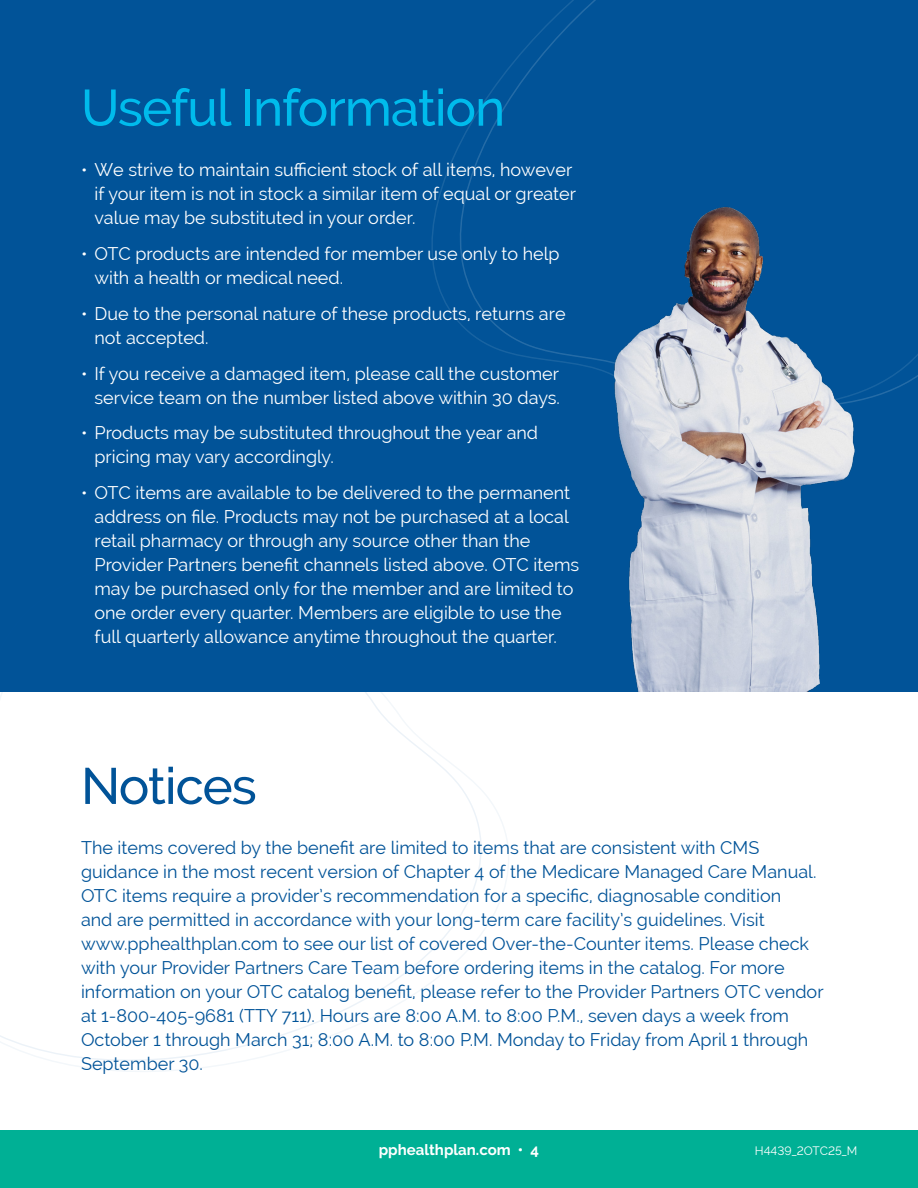
<style>
.page{position:relative;width:918px;height:1188px;background:#fff}
.page>*{position:absolute;margin:0;border:0;box-sizing:border-box;transform-origin:0 0}
.t1{font:500 51px "Raleway";letter-spacing:-.02em;color:#00bbec}
.t2{font:500 51px "Raleway";letter-spacing:-.025em;color:#015398}
.t3{font:18px/24px "Raleway";color:#fff}
.t4{font:18px/24px "Raleway";color:#015398}
.t5{font:700 15px "Raleway";color:#fff}
.t6{font:12px "Raleway";color:#fff}
</style>
<div class="page">
<div style="left:0;top:1130px;width:918px;height:58px;background:#00b095"></div>
<div style="left:0;top:0;width:918px;height:691px;background:#015398"></div>
<svg style="left:0;top:691px;width:483px;height:372px"></svg>
<svg style="left:432px;top:0;width:486px;height:395px"></svg>
<img style="left:574px;top:171px;width:306px;height:520px">
<p class="t1" style="left:81px;top:78px;width:426px">Useful Information</p>
<p class="t3" style="left:94px;top:158px;width:483px;text-indent:-14px">• We strive to maintain sufficient stock of all items, however if your item is not in stock a similar item of equal or greater value may be substituted in your order.</p>
<p class="t3" style="left:94px;top:241px;width:467px;text-indent:-14px">• OTC products are intended for member use only to help with a health or medical need.</p>
<p class="t3" style="left:94px;top:301px;width:473px;text-indent:-14px">• Due to the personal nature of these products, returns are not accepted.</p>
<p class="t3" style="left:81px;top:361px;width:481px;text-align:right">• If you receive a damaged item, please call the customer service team on the number listed above within 30 days.</p>
<p class="t3" style="left:94px;top:421px;width:445px;text-indent:-14px">• Products may be substituted throughout the year and pricing may vary accordingly.</p>
<p class="t3" style="left:94px;top:481px;width:486px;text-indent:-14px">• OTC items are available to be delivered to the permanent address on file. Products may not be purchased at a local retail pharmacy or through any source other than the Provider Partners benefit channels listed above. OTC items may be purchased only for the member and are limited to one order every quarter. Members are eligible to use the full quarterly allowance anytime throughout the quarter.</p>
<p class="t2" style="left:81px;top:757px;width:177px">Notices</p>
<p class="t4" style="left:81px;top:836px;width:744px">The items covered by the benefit are limited to items that are consistent with CMS guidance in the most recent version of Chapter 4 of the Medicare Managed Care Manual.<br>OTC items require a provider’s recommendation for a specific, diagnosable condition<br>and are permitted in accordance with your long-term care facility’s guidelines. Visit www.pphealthplan.com to see our list of covered Over-the-Counter items. Please check with your Provider Partners Care Team before ordering items in the catalog. For more information on your OTC catalog benefit, please refer to the Provider Partners OTC vendor at 1-800-405-9681 (TTY 711). Hours are 8:00 A.M. to 8:00 P.M., seven days a week from October 1 through March 31; 8:00 A.M. to 8:00 P.M. Monday to Friday from April 1 through September 30.</p>
<p class="t5" style="left:379px;top:1142px;width:162px">pphealthplan.com • 4</p>
<p class="t6" style="left:755px;top:1144px;width:104px">H4439_2OTC25_M</p>
</div>
